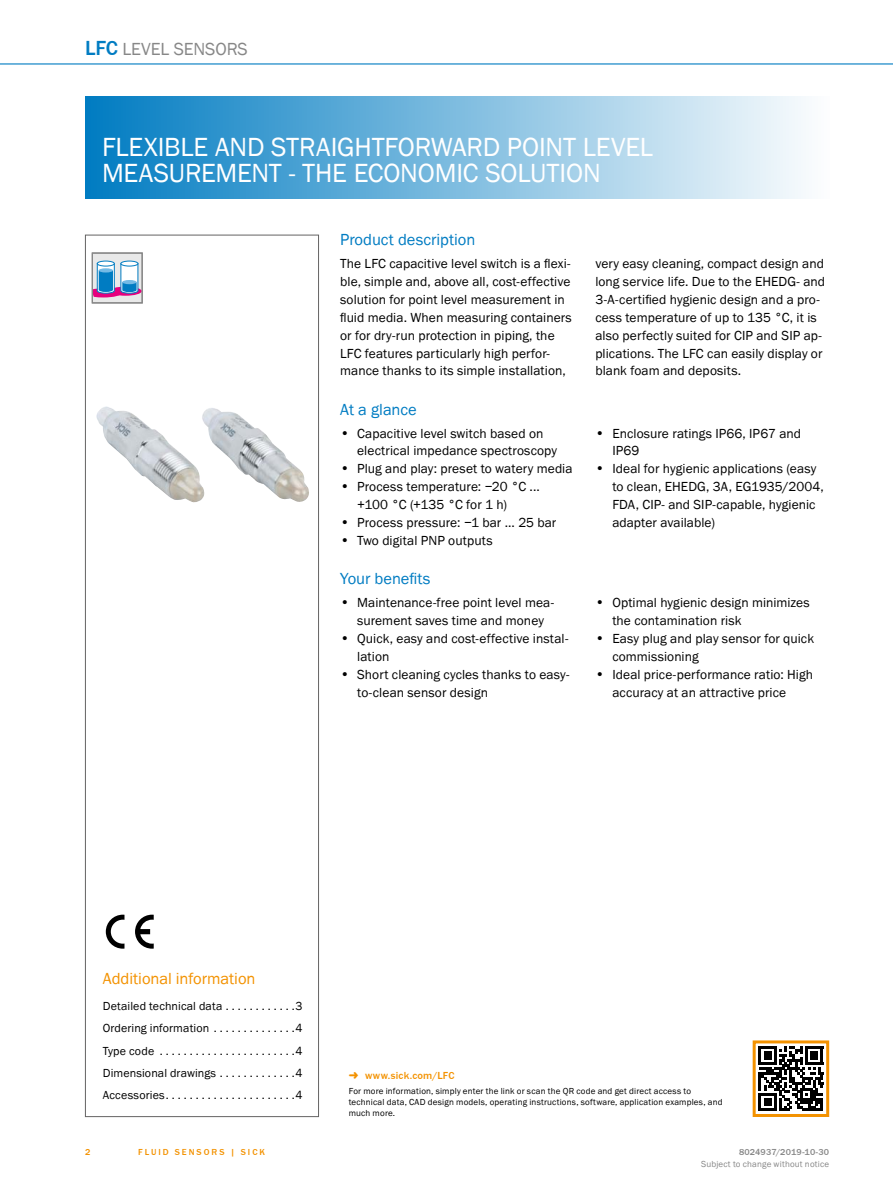
<style>
.page{position:relative;width:893px;height:1188px;background:#fff}
.page>*{position:absolute;margin:0;border:0;box-sizing:border-box;transform-origin:0 0}
.t1{font:27px/25.5px "SICK Franklin";letter-spacing:-.005em;color:#fff}
.t2{font:18px "SICK Franklin";color:#878787}
.t3{font:16.5px "SICK Franklin";color:#007cc2}
.t4{font:16.5px "SICK Franklin";letter-spacing:-.005em;color:#f39200}
.t5{font:13.5px/17.9px "SICK Franklin";letter-spacing:.005em;color:#000}
.t6{font:12px "SICK Franklin";letter-spacing:.01em;color:#000}
.t7{font:500 10.5px "SICK Franklin";letter-spacing:.025em;color:#f39200}
.t8{font:9px/10.8px "SICK Franklin";letter-spacing:.02em;color:#000}
.t9{font:9px "SICK Franklin";letter-spacing:.02em;color:#878787}
.t10{font:500 9px "SICK Franklin";letter-spacing:.225em;color:#f39200}
.t11{font:500 9px "SICK Franklin";letter-spacing:.02em;color:#878787}
.s1{font-weight:500;font-size:21px;color:#007cc2}
.s2{font-size:14.25px}
</style>
<div class="page">
<hr style="left:0;top:63px;width:893px;height:2px;background:#007cc2">
<div style="left:85px;top:97px;width:744px;height:102px;background:linear-gradient(to right,#007bc1,#fcfdfe)"></div>
<div style="left:92px;top:253px;width:50px;height:50px;background:#e9e9e9"></div>
<div style="left:121px;top:261px;width:17px;height:5px;background:#0f83c5;border-radius:50%"></div>
<div style="left:120px;top:261px;width:18px;height:6px;border:1px solid #007cc2;border-radius:50%"></div>
<div style="left:97px;top:261px;width:17px;height:5px;background:#1988c6;border-radius:50%"></div>
<div style="left:97px;top:261px;width:18px;height:6px;border:1px solid #007cc2;border-radius:50%"></div>
<svg style="left:94px;top:263px;width:45px;height:34px"></svg>
<svg style="left:122px;top:280px;width:15px;height:4px"></svg>
<div style="left:92px;top:252px;width:51px;height:51px;border:1px solid #878787"></div>
<img style="left:96px;top:406px;width:213px;height:96px">
<svg style="left:106px;top:915px;width:18px;height:34px"></svg>
<svg style="left:135px;top:915px;width:19px;height:34px"></svg>
<div style="left:85px;top:235px;width:234px;height:882px;border:1px solid #646363"></div>
<svg style="left:758px;top:1046px;width:65px;height:65px"></svg>
<hr style="left:805px;top:1046px;width:18px;height:3px;background:#000">
<div style="left:753px;top:1040px;width:76px;height:77px;border:3px solid #f39200"></div>
<h2 class="t2" style="left:85px;top:38px;width:57px"><span class="s1">LFC</span> Level</h2>
<h2 class="t2" style="left:174px;top:38px;width:12px">sensors</h2>
<h1 class="t1" style="left:102px;top:135px;width:553px">FLEXIBLE AND STRAIGHTFORWARD POINT LEVEL<br>MEASUREMENT - THE ECONOMIC SOLUTION</h1>
<p class="t3" style="left:340px;top:229px;width:137px">Product description</p>
<p class="t5" style="left:340px;top:255px;width:233px">The LFC capacitive level switch is a flexi&shy;ble, simple and, above all, cost-effective solution for point level measurement in fluid media. When measuring containers or for dry-run protection in piping, the LFC features particularly high perfor&shy;mance thanks to its simple installation,</p>
<p class="t5" style="left:595px;top:255px;width:231px">very easy cleaning, compact design and long service life. Due to the EHEDG- and 3-A-certified hygienic design and a pro&shy;cess temperature of up to 135 °C, it is also perfectly suited for CIP and SIP ap&shy;plications. The LFC can easily display or blank foam and deposits.</p>
<p class="t3" style="left:340px;top:399px;width:78px">At a glance</p>
<p class="t5" style="left:357px;top:424px;width:201px;text-indent:-17px"><span class="s2">•</span> Capacitive level switch based on electrical impedance spectroscopy</p>
<p class="t5" style="left:340px;top:460px;width:234px"><span class="s2">•</span> Plug and play: preset to watery media</p>
<p class="t5" style="left:357px;top:478px;width:184px;text-indent:-17px"><span class="s2">•</span> Process temperature: −20 °C ... +100 °C (+135 °C for 1 h)</p>
<p class="t5" style="left:340px;top:514px;width:218px"><span class="s2">•</span> Process pressure: −1 bar ... 25 bar</p>
<p class="t5" style="left:340px;top:532px;width:154px"><span class="s2">•</span> Two digital PNP outputs</p>
<p class="t5" style="left:612px;top:424px;width:190px;text-indent:-17px"><span class="s2">•</span> Enclosure ratings IP66, IP67 and<br>IP69</p>
<p class="t5" style="left:612px;top:460px;width:213px;text-indent:-17px"><span class="s2">•</span> Ideal for hygienic applications (easy to clean, EHEDG, 3A, EG1935/2004,<br>FDA, CIP- and SIP-capable, hygienic adapter available)</p>
<p class="t3" style="left:340px;top:568px;width:92px">Your benefits</p>
<p class="t5" style="left:340px;top:594px;width:215px;text-align:center"><span class="s2">•</span> Maintenance-free point level mea&shy;surement saves time and money</p>
<p class="t5" style="left:357px;top:630px;width:213px;text-indent:-17px"><span class="s2">•</span> Quick, easy and cost-effective instal&shy;lation</p>
<p class="t5" style="left:357px;top:665px;width:214px;text-indent:-17px"><span class="s2">•</span> Short cleaning cycles thanks to easy&shy;to-clean sensor design</p>
<p class="t5" style="left:612px;top:594px;width:199px;text-indent:-17px"><span class="s2">•</span> Optimal hygienic design minimizes the contamination risk</p>
<p class="t5" style="left:612px;top:630px;width:203px;text-indent:-17px"><span class="s2">•</span> Easy plug and play sensor for quick commissioning</p>
<p class="t5" style="left:612px;top:665px;width:202px;text-indent:-17px"><span class="s2">•</span> Ideal price-performance ratio: High accuracy at an attractive price</p>
<p class="t10" style="left:85px;top:1146px;width:7px">2</p>
<p class="t4" style="left:103px;top:968px;width:154px">Additional information</p>
<p class="t6" style="left:103px;top:999px;width:121px">Detailed technical data</p>
<p class="t6" style="left:296px;top:999px;width:9px">3</p>
<p class="t6" style="left:103px;top:1021px;width:108px">Ordering information</p>
<p class="t6" style="left:296px;top:1021px;width:9px">4</p>
<p class="t6" style="left:103px;top:1043px;width:53px">Type code</p>
<p class="t6" style="left:296px;top:1043px;width:9px">4</p>
<p class="t6" style="left:103px;top:1065px;width:115px">Dimensional drawings</p>
<p class="t6" style="left:296px;top:1065px;width:9px">4</p>
<p class="t6" style="left:103px;top:1087px;width:64px">Accessories</p>
<p class="t6" style="left:296px;top:1087px;width:9px">4</p>
<p class="t7" style="left:365px;top:1069px;width:91px">www.sick.com/LFC</p>
<p class="t8" style="left:349px;top:1086px;width:375px">For more information, simply enter the link or scan the QR code and get direct access to technical data, CAD design models, operating instructions, software, application examples, and much more.</p>
<p class="t10" style="left:138px;top:1146px;width:128px">Fl uid sensors | SI CK</p>
<p class="t11" style="left:739px;top:1146px;width:92px">8024937/2019-10-30</p>
<p class="t9" style="left:701px;top:1159px;width:130px">Subject to change without notice</p>
</div>
